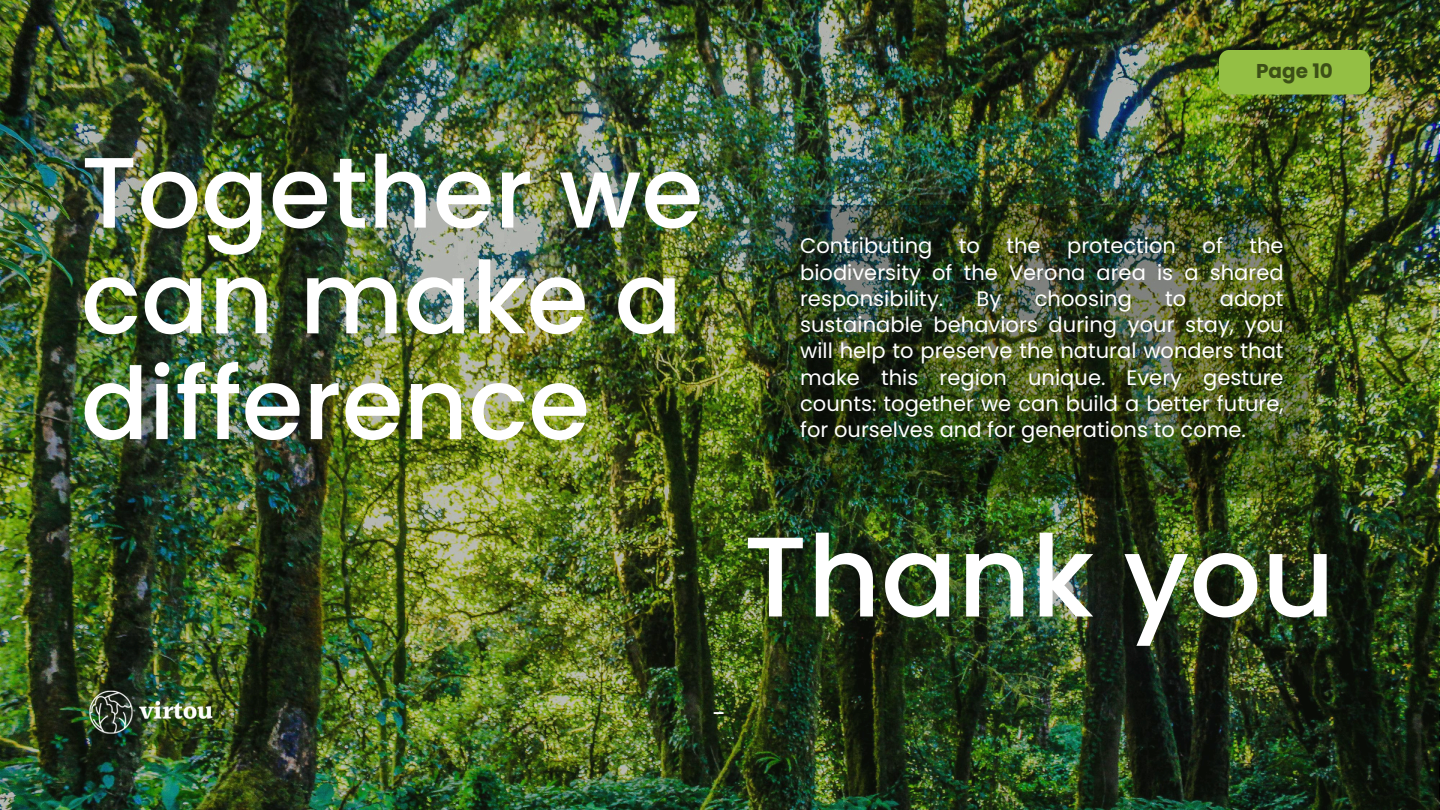
<style>
.page{position:relative;width:1440px;height:810px;background:#fff}
.page>*{position:absolute;margin:0;border:0;box-sizing:border-box;transform-origin:0 0}
.t1{font:500 113.3px "Poppins";color:#fff}
.t2{font:500 100px/105.8px "Poppins";color:#fff}
.t3{font:24.4px "Poppins";color:#fff}
.t4{font:21px/26.2px "Poppins";color:#fff;text-align:justify}
.t5{font:700 20px "Poppins";color:#3c5017}
</style>
<div class="page">
<img style="left:0;top:0;width:1439px;height:810px">
<div style="left:1219px;top:50px;width:151px;height:44px;background:#94bf44;border-radius:10px"></div>
<img style="left:774px;top:205px;width:535px;height:293px">
<img style="left:58px;top:617px;width:193px;height:193px">
<h3 class="t2" style="left:81px;top:140px;width:624px">Together we can make a difference</h3>
<h2 class="t5" style="left:1256px;top:57px;width:78px">Page 10</h2>
<p class="t4" style="left:800px;top:233px;width:134px">Contributing</p>
<p class="t4" style="left:959px;top:233px;width:23px">to</p>
<p class="t4" style="left:1006px;top:233px;width:36px">the</p>
<p class="t4" style="left:1067px;top:233px;width:110px">protection</p>
<p class="t4" style="left:1203px;top:233px;width:22px">of</p>
<p class="t4" style="left:800px;top:233px;width:485px;text-indent:449px">the biodiversity of the Verona area is a shared responsibility.</p>
<p class="t4" style="left:977px;top:286px;width:26px">By</p>
<p class="t4" style="left:1035px;top:286px;width:99px">choosing</p>
<p class="t4" style="left:1165px;top:286px;width:23px">to</p>
<p class="t4" style="left:800px;top:286px;width:485px;text-indent:420px">adopt sustainable behaviors during your stay, you will help to preserve the natural wonders that make this region unique. Every gesture counts: together we can build a better future, for ourselves and for generations to come.</p>
<h1 class="t1" style="left:743px;top:498px;width:593px">Thank you</h1>
<p class="t3" style="left:712px;top:696px;width:15px">-</p>
</div>
